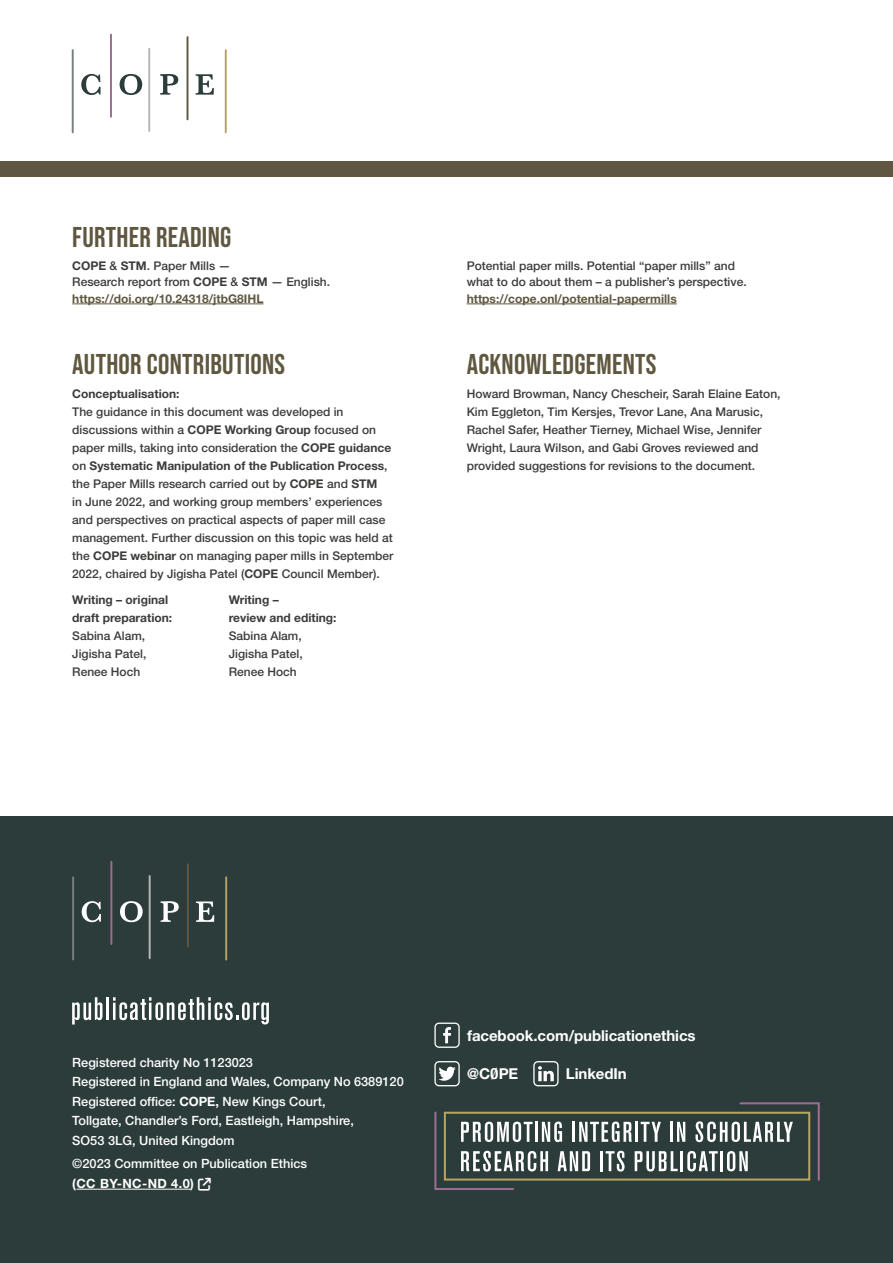
<style>
.page{position:relative;width:893px;height:1263px;background:#fff}
.page>*{position:absolute;margin:0;border:0;box-sizing:border-box;transform-origin:0 0}
.t1{font:28.5px "Bebas Neue";letter-spacing:.01em;color:#5f573f}
.t2{font:700 15px "Helvetica Neue LT Std";letter-spacing:-.005em;color:#fff}
.t3{font:500 12.75px/19.5px "Helvetica Neue LT Std";color:#fff}
.t4{font:700 12.75px "Helvetica Neue LT Std";letter-spacing:.03em;color:#fff}
.t5{font:500 12px/18px "Helvetica Neue LT Std";color:#3c3c3b}
.t6{font:700 12px/18px "Helvetica Neue LT Std";color:#3c3c3b}
.t7{font:700 12px "Helvetica Neue LT Std";color:#5f573f}
.s1{font-weight:700}
.s2{font-weight:700;color:#5f573f}
.s3{font-stretch:condensed}
</style>
<div class="page">
<div style="left:0;top:162px;width:893px;height:15px;background:#5f573f"></div>
<svg style="left:81px;top:74px;width:20px;height:21px"></svg>
<svg style="left:120px;top:74px;width:22px;height:21px"></svg>
<svg style="left:160px;top:74px;width:18px;height:21px"></svg>
<svg style="left:196px;top:74px;width:18px;height:21px"></svg>
<hr style="left:225px;top:50px;width:2px;height:82px;background:#b6a45e">
<hr style="left:187px;top:37px;width:1px;height:82px;background:#5f573f">
<hr style="left:148px;top:49px;width:2px;height:82px;background:#b7b6b6">
<hr style="left:72px;top:50px;width:2px;height:82px;background:#75807f">
<hr style="left:110px;top:35px;width:2px;height:82px;background:#9d6d91">
<div style="left:0;top:816px;width:893px;height:447px;background:#2b3c3b"></div>
<svg style="left:72px;top:997px;width:30px;height:27px"></svg>
<hr style="left:106px;top:997px;width:3px;height:23px;background:#fff">
<svg style="left:113px;top:997px;width:156px;height:27px"></svg>
<svg style="left:434px;top:1102px;width:386px;height:88px"></svg>
<div style="left:434px;top:1022px;width:26px;height:26px;border:1px solid #fff;border-radius:4px"></div>
<svg style="left:443px;top:1027px;width:8px;height:16px"></svg>
<svg style="left:438px;top:1067px;width:18px;height:14px"></svg>
<div style="left:434px;top:1061px;width:26px;height:25px;border:1px solid #fff;border-radius:4px"></div>
<div style="left:533px;top:1061px;width:26px;height:25px;border:1px solid #fff;border-radius:4px"></div>
<svg style="left:538px;top:1066px;width:16px;height:15px"></svg>
<svg style="left:82px;top:901px;width:19px;height:21px"></svg>
<svg style="left:120px;top:901px;width:23px;height:21px"></svg>
<svg style="left:161px;top:901px;width:18px;height:21px"></svg>
<svg style="left:196px;top:901px;width:18px;height:21px"></svg>
<hr style="left:225px;top:877px;width:2px;height:82px;background:#b6a45e">
<hr style="left:187px;top:864px;width:2px;height:82px;background:#5f573f">
<hr style="left:149px;top:876px;width:2px;height:82px;background:#b7b6b6">
<hr style="left:72px;top:877px;width:2px;height:82px;background:#75807f">
<hr style="left:110px;top:862px;width:2px;height:82px;background:#9d6d91">
<hr style="left:76px;top:1189px;width:114px;height:1px;background:#fff">
<hr style="left:72px;top:304px;width:191px;height:1px;background:#5f573f">
<hr style="left:467px;top:304px;width:210px;height:1px;background:#5f573f">
<h1 class="t1" style="left:72px;top:221px;width:161px">FURTHER READING</h1>
<p class="t5" style="left:72px;top:257px;width:259px;line-height:16.5px"><span class="s1">COPE</span> &amp; <span class="s1">STM</span>. Paper Mills —<br>Research report from <span class="s1">COPE</span> &amp; <span class="s1">STM</span> — English. <span class="s2">https://doi.org/10.24318/jtbG8IHL</span></p>
<h1 class="t1" style="left:72px;top:347px;width:214px">AUTHOR CONTRIBUTIONS</h1>
<p class="t6" style="left:72px;top:384px;width:109px">Conceptualisation:</p>
<p class="t5" style="left:72px;top:402px;width:323px">The guidance in this document was developed in discussions within a <span class="s1">COPE Working Group</span> focused on paper mills, taking into consideration the <span class="s1">COPE guidance </span>on <span class="s1">Systematic Manipulation of the Publication Process</span>, the Paper Mills research carried out by <span class="s1">COPE</span> and <span class="s1">STM<br></span>in June 2022, and working group members’ experiences and perspectives on practical aspects of paper mill case management. Further discussion on this topic was held at the <span class="s1">COPE webinar</span> on managing paper mills in September 2022, chaired by Jigisha Patel (<span class="s1">COPE</span> Council Member).</p>
<p class="t6" style="left:72px;top:591px;width:101px">Writing – original draft preparation:</p>
<p class="t5" style="left:72px;top:627px;width:76px;text-align:justify">Sabina Alam, Jigisha Patel, Renee Hoch</p>
<p class="t6" style="left:229px;top:591px;width:109px">Writing –<br>review and editing:</p>
<p class="t5" style="left:229px;top:627px;width:76px;text-align:justify">Sabina Alam, Jigisha Patel, Renee Hoch</p>
<p class="t5" style="left:467px;top:257px;width:282px;line-height:16.5px">Potential paper mills. Potential “paper mills” and what to do about them – a publisher’s perspective.</p>
<p class="t7" style="left:467px;top:291px;width:212px">https://cope.onl/potential-papermills</p>
<h1 class="t1" style="left:467px;top:347px;width:191px">ACKNOWLEDGEMENTS</h1>
<p class="t5" style="left:467px;top:384px;width:315px">Howard Browman, Nancy Chescheir, Sarah Elaine Eaton, Kim Eggleton, Tim Kersjes, Trevor Lane, Ana Marusic, Rachel Safer, Heather Tierney, Michael Wise, Jennifer Wright, Laura Wilson, and Gabi Groves reviewed and provided suggestions for revisions to the document.</p>
<p class="t3" style="left:72px;top:1052px;width:333px">Registered charity No 1123023<br>Registered in England and Wales, Company No 6389120<br>Registered office: <span class="s1">COPE,</span> New Kings Court,<br>Tollgate, Chandler’s Ford, Eastleigh, Hampshire,<br>SO53 3LG, United Kingdom</p>
<p class="t3" style="left:72px;top:1154px;width:236px">©2023 Committee on Publication Ethics</p>
<p class="t4" style="left:72px;top:1175px;width:123px">(CC BY-NC-ND 4.0)</p>
<p class="t2" style="left:467px;top:1026px;width:230px">facebook.com/publicationethics</p>
<p class="t2" style="left:467px;top:1064px;width:53px">@C<span class="s3">Ø</span>PE</p>
<p class="t2" style="left:566px;top:1064px;width:62px">LinkedIn</p>
</div>
